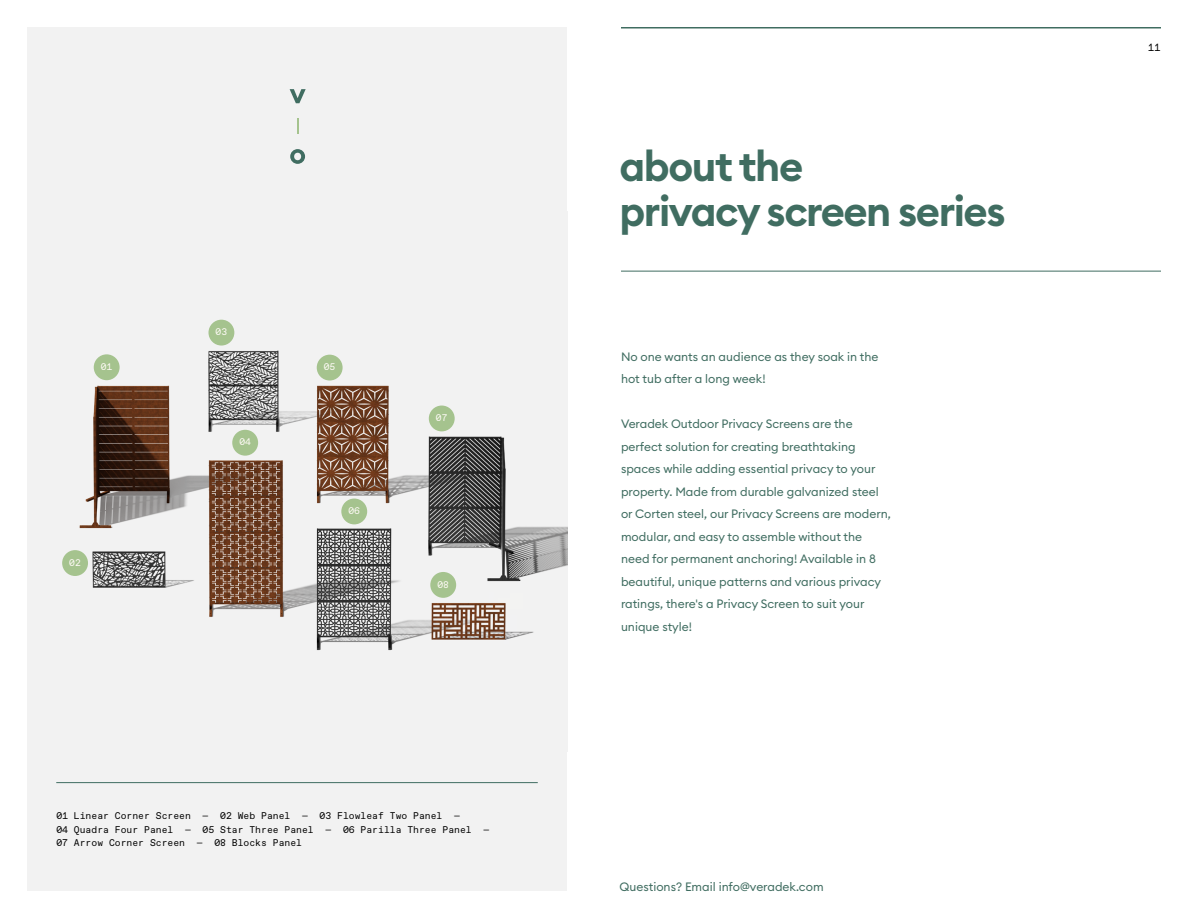
<style>
.page{position:relative;width:1188px;height:918px;background:#fff}
.page>*{position:absolute;margin:0;border:0;box-sizing:border-box;transform-origin:0 0}
.t1{font:600 42px/45px "Euclid Circular B";letter-spacing:-.035em;color:#406d61}
.t2{font:12px/22.5px "Euclid Circular B";color:#406d61}
.t3{font:10.5px "ABC Favorit Mono";color:#000}
.t4{font:9.75px/13.5px "ABC Favorit Mono";color:#000}
.t5{font:9.6px "ABC Favorit Mono";color:#fffbf7}
</style>
<div class="page">
<hr style="left:621px;top:27px;width:540px;height:1px;background:#406d61">
<hr style="left:621px;top:271px;width:540px;height:1px;background:#406d61">
<div style="left:27px;top:27px;width:540px;height:864px;background:#f2f2f2"></div>
<svg style="left:290px;top:89px;width:16px;height:14px"></svg>
<svg style="left:290px;top:149px;width:15px;height:15px"></svg>
<svg style="left:297px;top:119px;width:1px;height:15px"></svg>
<img style="left:27px;top:211px;width:540px;height:540px">
<hr style="left:56px;top:782px;width:482px;height:1px;background:#406d61">
<div style="left:94px;top:354px;width:26px;height:26px;background:#a5c38e;border-radius:50%"></div>
<div style="left:208px;top:320px;width:26px;height:26px;background:#a5c38e;border-radius:50%"></div>
<div style="left:341px;top:499px;width:26px;height:25px;background:#a5c38e;border-radius:50%"></div>
<div style="left:429px;top:406px;width:26px;height:25px;background:#a5c38e;border-radius:50%"></div>
<div style="left:430px;top:572px;width:26px;height:26px;background:#a5c38e;border-radius:50%"></div>
<div style="left:62px;top:550px;width:26px;height:26px;background:#a5c38e;border-radius:50%"></div>
<div style="left:317px;top:355px;width:26px;height:26px;background:#a5c38e;border-radius:50%"></div>
<div style="left:232px;top:430px;width:26px;height:26px;background:#a5c38e;border-radius:50%"></div>
<p class="t5" style="left:101px;top:361px;width:13px">01</p>
<p class="t5" style="left:69px;top:557px;width:13px">02</p>
<p class="t5" style="left:216px;top:326px;width:13px">03</p>
<p class="t5" style="left:239px;top:437px;width:13px">04</p>
<p class="t5" style="left:324px;top:361px;width:13px">05</p>
<p class="t5" style="left:348px;top:505px;width:13px">06</p>
<p class="t5" style="left:436px;top:412px;width:13px">07</p>
<p class="t5" style="left:437px;top:579px;width:13px">08</p>
<p class="t4" style="left:56px;top:809px;width:434px">01 Linear Corner Screen ― 02 Web Panel ― 03 Flowleaf Two Panel ―<br>04 Quadra Four Panel ― 05 Star Three Panel ― 06 Parilla Three Panel ―<br>07 Arrow Corner Screen — 08 Blocks Panel</p>
<h1 class="t1" style="left:620px;top:144px;width:388px">about the<br>privacy screen series</h1>
<p class="t2" style="left:621px;top:345px;width:259px">No one wants an audience as they soak in the hot tub after a long week!</p>
<p class="t2" style="left:621px;top:413px;width:271px">Veradek Outdoor Privacy Screens are the perfect solution for creating breathtaking spaces while adding essential privacy to your property. Made from durable galvanized steel or Corten steel, our Privacy Screens are modern, modular, and easy to assemble without the need for permanent anchoring! Available in 8 beautiful, unique patterns and various privacy ratings, there's a Privacy Screen to suit your unique style!</p>
<p class="t2" style="left:620px;top:875px;width:206px">Questions? Email info@veradek.com</p>
<p class="t3" style="left:1148px;top:41px;width:14px">11</p>
</div>
